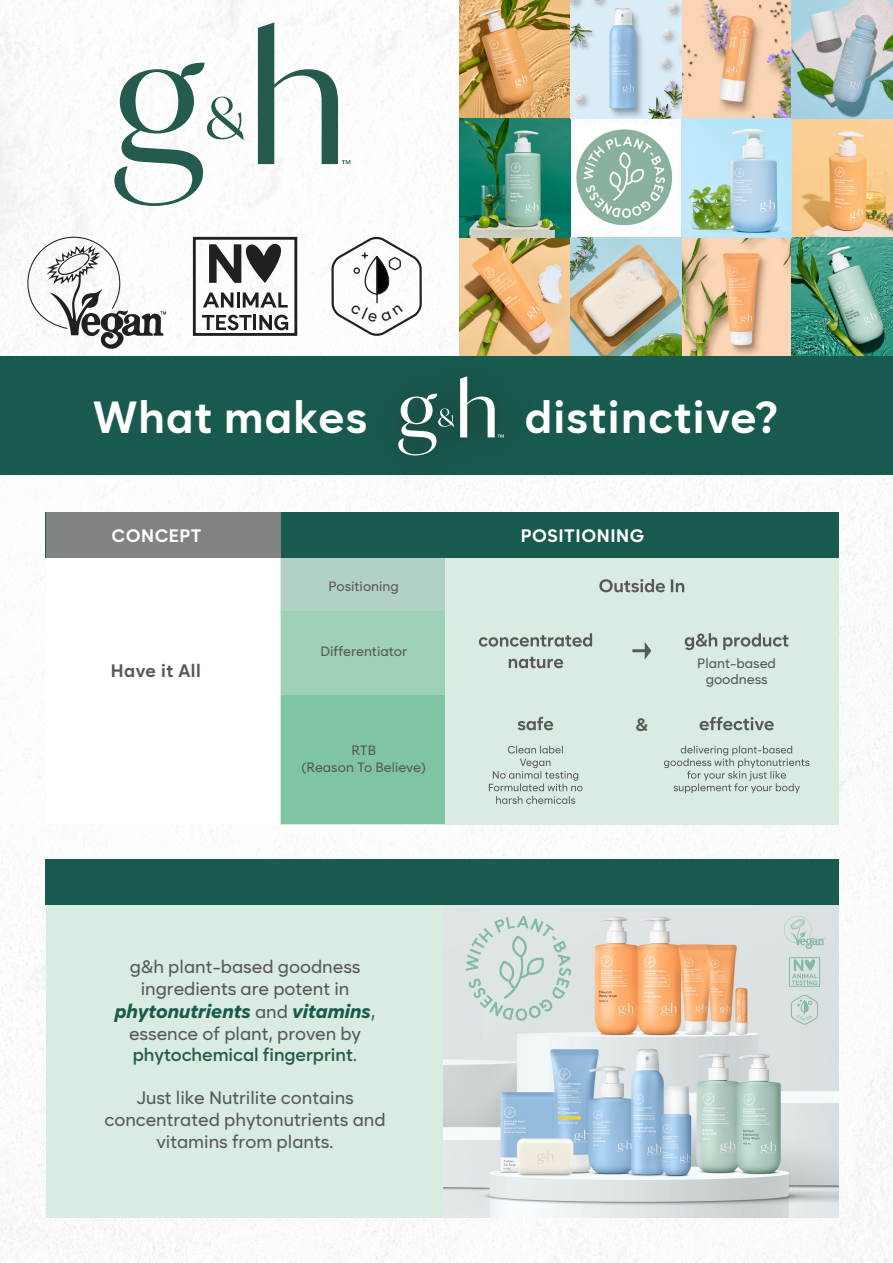
<style>
.page{position:relative;width:893px;height:1263px;background:#fff}
.page>*{position:absolute;margin:0;border:0;box-sizing:border-box;transform-origin:0 0}
.t1{font:700 44.85px "Cadiz";letter-spacing:.03em;color:#fff}
.t2{font:italic 800 19.5px "Cadiz";color:#185a4e}
.t3{font:500 18px "Cadiz";color:#57585a}
.t4{font:600 18px "Cadiz";color:#245b4e}
.t5{font:700 18px "Cadiz";letter-spacing:.03em;color:#fff}
.t6{font:700 18px "Cadiz";letter-spacing:.03em;color:#57585a}
.t7{font:500 13.5px "Cadiz";color:#57585a}
.s1{font-weight:500;font-style:normal;font-size:18px;color:#57585a}
.s2{font-weight:500;color:#57585a}
</style>
<div class="page">
<img style="left:0;top:0;width:893px;height:1263px">
<img style="left:442px;top:904px;width:397px;height:313px">
<img style="left:459px;top:0;width:223px;height:119px">
<img style="left:682px;top:0;width:211px;height:237px">
<img style="left:459px;top:119px;width:111px;height:237px">
<img style="left:570px;top:237px;width:323px;height:119px">
<img style="left:576px;top:126px;width:101px;height:99px">
<svg style="left:203px;top:292px;width:30px;height:15px"></svg>
<hr style="left:237px;top:292px;width:3px;height:15px;background:#231f20">
<svg style="left:243px;top:292px;width:45px;height:15px"></svg>
<svg style="left:202px;top:315px;width:50px;height:15px"></svg>
<hr style="left:253px;top:315px;width:3px;height:15px;background:#231f20">
<svg style="left:259px;top:315px;width:29px;height:15px"></svg>
<svg style="left:209px;top:241px;width:81px;height:42px"></svg>
<div style="left:193px;top:237px;width:104px;height:99px;border:3px solid #231f20"></div>
<svg style="left:27px;top:237px;width:139px;height:112px"></svg>
<div style="left:46px;top:557px;width:235px;height:267px;background:#fff"></div>
<div style="left:281px;top:558px;width:558px;height:266px;background:#daece1"></div>
<div style="left:281px;top:558px;width:163px;height:53px;background:#b1d1c4"></div>
<div style="left:281px;top:692px;width:163px;height:132px;background:#80c5a2"></div>
<div style="left:281px;top:611px;width:163px;height:84px;background:#9dd0b6"></div>
<div style="left:46px;top:512px;width:793px;height:46px;background:#185a4e"></div>
<div style="left:46px;top:512px;width:235px;height:46px;background:#808285"></div>
<svg style="left:599px;top:579px;width:85px;height:13px"></svg>
<svg style="left:509px;top:657px;width:54px;height:11px"></svg>
<svg style="left:479px;top:633px;width:113px;height:14px"></svg>
<svg style="left:518px;top:717px;width:35px;height:13px"></svg>
<svg style="left:700px;top:717px;width:74px;height:13px"></svg>
<svg style="left:685px;top:633px;width:103px;height:17px"></svg>
<svg style="left:664px;top:746px;width:145px;height:47px"></svg>
<svg style="left:489px;top:746px;width:94px;height:58px"></svg>
<hr style="left:632px;top:649px;width:15px;height:3px;background:#57585a">
<svg style="left:643px;top:642px;width:9px;height:17px"></svg>
<div style="left:46px;top:904px;width:396px;height:313px;background:#daece1"></div>
<svg style="left:792px;top:959px;width:26px;height:26px"></svg>
<div style="left:789px;top:957px;width:31px;height:30px;border:1px solid #82b9a7"></div>
<svg style="left:784px;top:916px;width:41px;height:33px"></svg>
<svg style="left:466px;top:916px;width:105px;height:105px;background:#cfdcdc"></svg>
<svg style="left:114px;top:63px;width:130px;height:143px"></svg>
<svg style="left:258px;top:23px;width:92px;height:141px"></svg>
<div style="left:0;top:356px;width:893px;height:118px;background:#185a4e"></div>
<div style="left:46px;top:859px;width:793px;height:45px;background:#185a4e"></div>
<div style="left:366px;top:346px;width:169px;height:148px;background:#231f20;opacity:.75"></div>
<svg style="left:398px;top:394px;width:56px;height:61px"></svg>
<svg style="left:460px;top:376px;width:44px;height:62px"></svg>
<svg style="left:330px;top:234px;width:93px;height:104px"></svg>
<svg style="left:791px;top:994px;width:27px;height:31px"></svg>
<p class="t1" style="left:94px;top:390px;width:275px">What makes</p>
<p class="t1" style="left:525px;top:390px;width:255px">distinctive?</p>
<p class="t5" style="left:112px;top:525px;width:91px">CONCEPT</p>
<p class="t6" style="left:111px;top:660px;width:92px">Have it All</p>
<p class="t7" style="left:329px;top:578px;width:72px">Positioning</p>
<p class="t7" style="left:320px;top:643px;width:88px">Differentiator</p>
<p class="t7" style="left:351px;top:742px;width:26px">RTB</p>
<p class="t7" style="left:302px;top:759px;width:126px">(Reason To Believe)</p>
<p class="t3" style="left:130px;top:956px;width:232px">g&amp;h plant-based goodness</p>
<p class="t3" style="left:141px;top:977px;width:210px">ingredients are potent in</p>
<p class="t2" style="left:115px;top:999px;width:262px">phytonutrients <span class="s1">and</span> vitamins<span class="s1">,</span></p>
<p class="t3" style="left:129px;top:1022px;width:234px">essence of plant, proven by</p>
<p class="t4" style="left:133px;top:1044px;width:226px">phytochemical fingerprint<span class="s2">.</span></p>
<p class="t3" style="left:136px;top:1087px;width:219px">Just like Nutrilite contains</p>
<p class="t3" style="left:105px;top:1109px;width:283px">concentrated phytonutrients and</p>
<p class="t3" style="left:156px;top:1130px;width:179px">vitamins from plants.</p>
<p class="t5" style="left:521px;top:525px;width:125px">POSITIONING</p>
<p class="t6" style="left:636px;top:713px;width:14px">&amp;</p>
<p class="t7" style="left:697px;top:655px;width:80px">Plant-based</p>
<p class="t7" style="left:706px;top:671px;width:63px">goodness</p>
</div>
